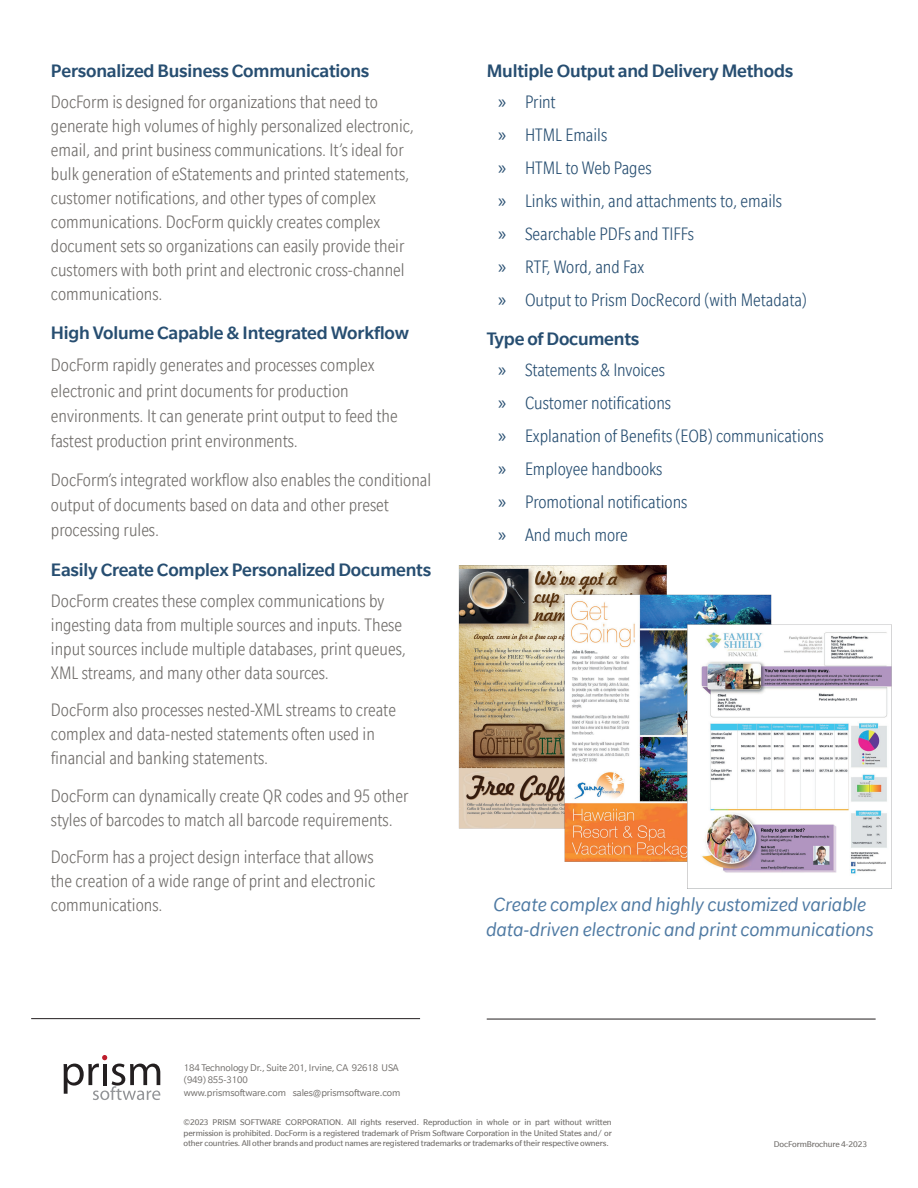
<style>
.page{position:relative;width:918px;height:1188px;background:#fff}
.page>*{position:absolute;margin:0;border:0;box-sizing:border-box;transform-origin:0 0}
.t1{font:italic 21px/25.2px "Slate";color:#4f7aa3;text-align:center}
.t2{font:300 condensed 19.5px/24px "Slate";color:#706d6a}
.t3{font:300 condensed 19.5px/33px "Slate";color:#274e71}
.t4{font:500 19.5px/30.8px "Slate";letter-spacing:-.01em;color:#274e71}
.t5{font:10.5px/12.6px "Slate";letter-spacing:-.01em;color:#706d6a}
.t6{font:9px/10.8px "Slate";letter-spacing:-.01em;color:#706d6a;text-align:justify}
.s1{font-family:"Myriad Pro";font-weight:400}
.s2{font-weight:300;font-stretch:condensed}
.s3{font-family:"Myriad Pro";font-weight:400;font-stretch:normal}
.s4{font-weight:500;font-stretch:normal}
</style>
<div class="page">
<svg style="left:64px;top:1055px;width:96px;height:45px"></svg>
<hr style="left:487px;top:1019px;width:389px;height:1px;background:#231f20">
<img style="left:458px;top:566px;width:434px;height:323px">
<hr style="left:31px;top:1018px;width:389px;height:1px;background:#231f20">
<p class="t4" style="left:51px;top:55px;width:320px">Personalized Business Communications</p>
<p class="t2" style="left:51px;top:89px;width:365px">DocForm is designed for organizations that need to generate high volumes of highly personalized electronic, email, and print business communications. It’s ideal for bulk generation of eStatements and printed statements, customer notifications, and other types of complex communications. DocForm quickly creates complex document sets so organizations can easily provide their customers with both print and electronic cross-channel communications.</p>
<p class="t4" style="left:51px;top:318px;width:360px">High Volume Capable &amp; Integrated Workflow</p>
<p class="t2" style="left:51px;top:353px;width:348px;line-height:25.2px">DocForm rapidly generates and processes complex electronic and print documents for production environments. It can generate print output to feed the fastest production print environments.</p>
<p class="t2" style="left:51px;top:467px;width:382px;line-height:25.2px">DocForm’s integrated workflow also enables the conditional output of documents based on data and other preset processing rules.</p>
<p class="t4" style="left:51px;top:554px;width:382px">Easily Create Complex Personalized Documents</p>
<p class="t2" style="left:51px;top:588px;width:356px">DocForm creates these complex communications by ingesting data from multiple sources and inputs. These input sources include multiple databases, print queues, XML streams, and many other data sources.</p>
<p class="t2" style="left:51px;top:698px;width:347px">DocForm also processes nested-XML streams to create complex and data-nested statements often used in financial and banking statements.</p>
<p class="t2" style="left:51px;top:783px;width:359px">DocForm can dynamically create QR codes and 95 other styles of barcodes to match all barcode requirements.</p>
<p class="t2" style="left:51px;top:845px;width:326px;text-align:justify">DocForm has a project design interface that allows the creation of a wide range of print and electronic communications.</p>
<p class="t5" style="left:184px;top:1061px;width:218px">184 Technology Dr., Suite 201, Irvine, CA 92618 USA (949) 855-3100<br>www.prismsoftware.com sales@prismsoftware.com</p>
<p class="t4" style="left:498px;top:55px;width:297px;text-indent:-11px">Multiple Output and Delivery Methods <span class="s1">»</span> <span class="s2">Print</span></p>
<p class="t3" style="left:498px;top:118px;width:310px"><span class="s3">»</span> HTML Emails<br><span class="s3">»</span> HTML to Web Pages<br><span class="s3">»</span> Links within, and attachments to, emails<br><span class="s3">»</span> Searchable PDFs and TIFFs<br><span class="s3">»</span> RTF, Word, and Fax<br><span class="s3">»</span> Output to Prism DocRecord (with Metadata)</p>
<p class="t3" style="left:498px;top:324px;width:168px;line-height:30.8px;text-indent:-11px"><span class="s4">Type of Documents<br></span><span class="s3">»</span> Statements &amp; Invoices</p>
<p class="t3" style="left:498px;top:386px;width:327px"><span class="s3">»</span> Customer notifications<br><span class="s3">»</span> Explanation of Benefits (EOB) communications <span class="s3">»</span> Employee handbooks<br><span class="s3">»</span> Promotional notifications<br><span class="s3">»</span> And much more</p>
<p class="t1" style="left:486px;top:892px;width:389px">Create complex and highly customized variable data-driven electronic and print communications</p>
<p class="t6" style="left:184px;top:1117px;width:430px">©2023 PRISM SOFTWARE CORPORATION. All rights reserved. Reproduction in whole or in part without written permission is prohibited. DocForm is a registered trademark of Prism Software Corporation in the United States and/ or other countries. All other brands and product names are registered trademarks or trademarks of their respective owners.</p>
<p class="t6" style="left:774px;top:1139px;width:95px">DocFormBrochure 4-2023</p>
</div>
